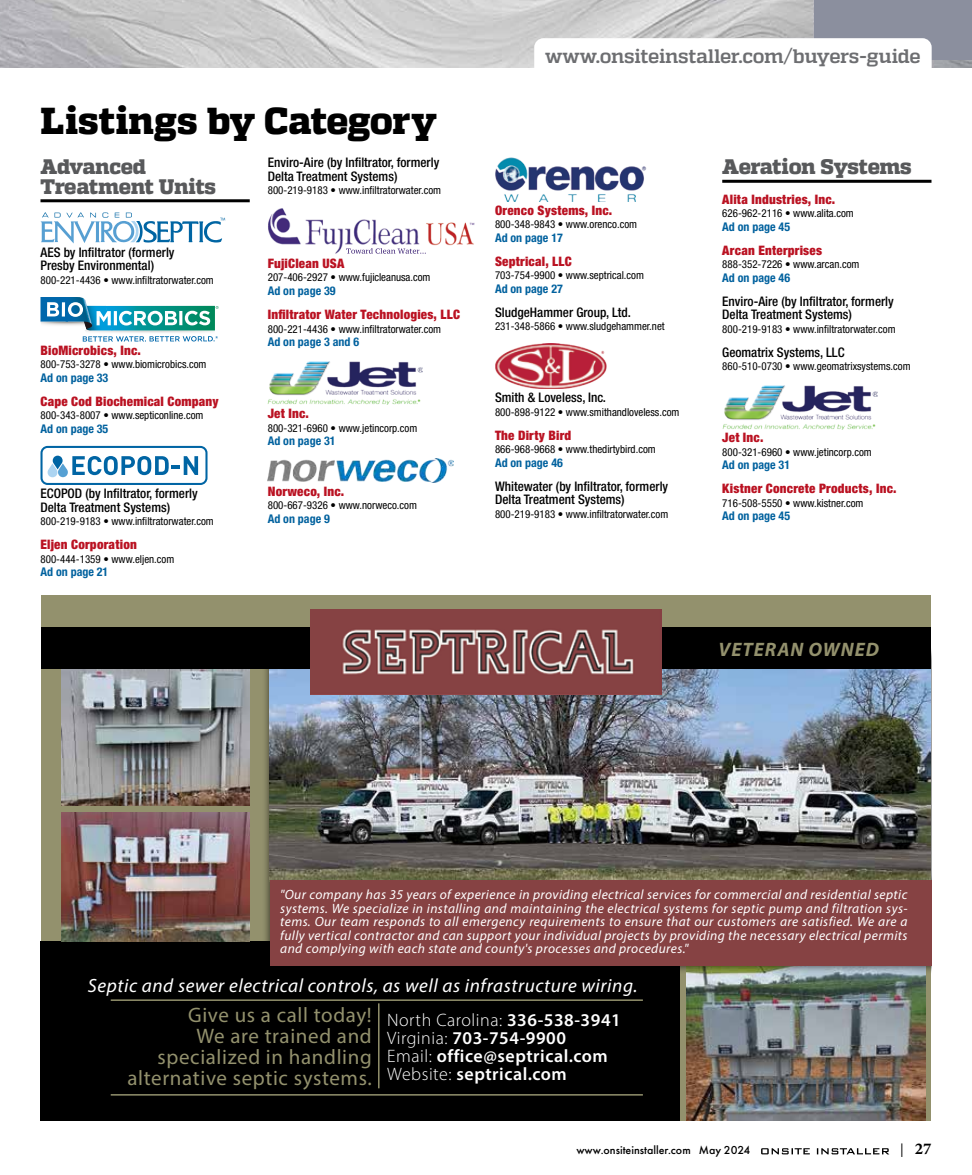
<style>
.page{position:relative;width:972px;height:1175px;background:#fff}
.page>*{position:absolute;margin:0;border:0;box-sizing:border-box;transform-origin:0 0}
.t1{font:800 37.5px "Quadon";letter-spacing:-.015em;color:#000}
.t2{font:21px/21px "Myriad Pro";letter-spacing:.03em;color:#93916d;text-align:right}
.t3{font:800 21px/19.5px "Quadon";letter-spacing:-.02em;color:#58595b}
.t4{font:700 19.5px "Quadon";letter-spacing:-.015em;color:#6d6e71}
.t5{font:italic 700 19.5px "Myriad Pro";letter-spacing:.05em;color:#93916d}
.t6{font:italic 19.2px "Myriad Pro";letter-spacing:.03em;color:#fff}
.t7{font:600 18px/18px "Myriad Pro";letter-spacing:.03em;color:#fff}
.t8{font:16.5px "Minion Variable Concept";color:#000}
.t9{font:italic 13.5px/13.5px "Myriad Pro";letter-spacing:.03em;color:#fff;text-align:justify}
.t10{font:500 condensed 13.2px/13.5px "Helvetica Neue LT Std";color:#000}
.t11{font:900 condensed 13.05px "Helvetica Neue LT Std";letter-spacing:.015em;color:#ba1222}
.t12{font:700 condensed 12px "Helvetica Neue LT Std";color:#00619e}
.t13{font:500 12px "Futura PT";color:#000}
.t14{font:condensed 10.95px "Helvetica Neue LT Std";color:#000}
.s1{font-weight:300}
.s2{font-family:"Helvetica Neue";font-size:13.5px}
</style>
<div class="page">
<svg style="left:761px;top:1148px;width:128px;height:6px"></svg>
<img style="left:1px;top:0;width:971px;height:68px">
<div style="left:814px;top:0;width:158px;height:60px;background:#8b8f9e"></div>
<hr style="left:40px;top:199px;width:210px;height:3px;background:#000">
<svg style="left:41px;top:212px;width:184px;height:31px"></svg>
<svg style="left:40px;top:297px;width:179px;height:44px"></svg>
<div style="left:40px;top:446px;width:168px;height:39px;border:2px solid #0065a4;border-radius:6px"></div>
<svg style="left:48px;top:455px;width:150px;height:22px"></svg>
<img style="left:268px;top:208px;width:206px;height:46px">
<img style="left:346px;top:248px;width:70px;height:6px">
<img style="left:268px;top:361px;width:155px;height:44px">
<img style="left:268px;top:458px;width:186px;height:24px">
<img style="left:495px;top:157px;width:152px;height:44px">
<img style="left:495px;top:344px;width:112px;height:45px">
<hr style="left:722px;top:180px;width:210px;height:3px;background:#000">
<img style="left:722px;top:385px;width:155px;height:44px">
<img style="left:0;top:0;width:1px;height:68px">
<div style="left:534px;top:38px;width:398px;height:41px;background:#fff;border-radius:9px"></div>
<div style="left:41px;top:595px;width:890px;height:525px;background:#93916d"></div>
<img style="left:687px;top:974px;width:238px;height:146px">
<div style="left:40px;top:941px;width:640px;height:179px;background:#000"></div>
<hr style="left:111px;top:999px;width:532px;height:1px;background:#93916d">
<hr style="left:111px;top:1094px;width:532px;height:1px;background:#93916d">
<hr style="left:378px;top:1003px;width:2px;height:85px;background:#93916d">
<img style="left:61px;top:669px;width:189px;height:136px">
<img style="left:61px;top:812px;width:189px;height:129px">
<div style="left:262px;top:646px;width:670px;height:328px;background:#000;opacity:.75"></div>
<img style="left:270px;top:669px;width:661px;height:211px">
<div style="left:270px;top:880px;width:662px;height:85px;background:#864243"></div>
<div style="left:41px;top:627px;width:890px;height:42px;background:#000"></div>
<img style="left:310px;top:609px;width:352px;height:85px">
<h1 class="t1" style="left:40px;top:98px;width:398px">Listings by Category</h1>
<h2 class="t3" style="left:40px;top:158px;width:177px">Advanced<br>Treatment Units</h2>
<p class="t10" style="left:40px;top:245px;width:136px">AES by Infiltrator (formerly<br>Presby Environmental)</p>
<p class="t14" style="left:40px;top:274px;width:175px">800-221-4436 • www.infiltratorwater.com</p>
<p class="t11" style="left:40px;top:342px;width:102px">BioMicrobics, Inc.</p>
<p class="t14" style="left:40px;top:358px;width:168px">800-753-3278 • www.biomicrobics.com</p>
<p class="t12" style="left:40px;top:370px;width:69px">Ad on page 33</p>
<p class="t11" style="left:40px;top:393px;width:180px">Cape Cod Biochemical Company</p>
<p class="t14" style="left:40px;top:409px;width:165px">800-343-8007 • www.septiconline.com</p>
<p class="t12" style="left:40px;top:421px;width:69px">Ad on page 35</p>
<p class="t10" style="left:40px;top:487px;width:159px">ECOPOD (by Infiltrator, formerly<br>Delta Treatment Systems)</p>
<p class="t14" style="left:40px;top:515px;width:175px">800-219-9183 • www.infiltratorwater.com</p>
<p class="t11" style="left:40px;top:536px;width:98px">Eljen Corporation</p>
<p class="t14" style="left:40px;top:552px;width:135px">800-444-1359 • www.eljen.com</p>
<p class="t12" style="left:40px;top:565px;width:69px">Ad on page 21</p>
<p class="t10" style="left:268px;top:155px;width:173px">Enviro-Aire (by Infiltrator, formerly<br>Delta Treatment Systems)</p>
<p class="t14" style="left:268px;top:184px;width:175px">800-219-9183 • www.infiltratorwater.com</p>
<p class="t11" style="left:268px;top:255px;width:78px">FujiClean USA</p>
<p class="t14" style="left:268px;top:271px;width:164px">207-406-2927 • www.fujicleanusa.com</p>
<p class="t12" style="left:268px;top:283px;width:69px">Ad on page 39</p>
<p class="t11" style="left:268px;top:306px;width:194px">Infiltrator Water Technologies, LLC</p>
<p class="t14" style="left:268px;top:322px;width:175px">800-221-4436 • www.infiltratorwater.com</p>
<p class="t12" style="left:268px;top:334px;width:93px">Ad on page 3 and 6</p>
<p class="t11" style="left:268px;top:405px;width:43px">Jet Inc.</p>
<p class="t14" style="left:268px;top:421px;width:151px">800-321-6960 • www.jetincorp.com</p>
<p class="t12" style="left:268px;top:433px;width:69px">Ad on page 31</p>
<p class="t11" style="left:268px;top:483px;width:78px">Norweco, Inc.</p>
<p class="t14" style="left:268px;top:499px;width:151px">800-667-9326 • www.norweco.com</p>
<p class="t12" style="left:268px;top:511px;width:64px">Ad on page 9</p>
<h3 class="t4" style="left:545px;top:45px;width:377px">www.onsiteinstaller.com/buyers-guide</h3>
<p class="t11" style="left:495px;top:202px;width:119px">Orenco Systems, Inc.</p>
<p class="t14" style="left:495px;top:218px;width:144px">800-348-9843 • www.orenco.com</p>
<p class="t12" style="left:495px;top:230px;width:69px">Ad on page 17</p>
<p class="t11" style="left:495px;top:253px;width:78px">Septrical, LLC</p>
<p class="t14" style="left:495px;top:269px;width:151px">703-754-9900 • www.septrical.com</p>
<p class="t12" style="left:495px;top:281px;width:69px">Ad on page 27</p>
<p class="t10" style="left:495px;top:305px;width:138px">SludgeHammer Group, Ltd.</p>
<p class="t14" style="left:495px;top:320px;width:171px">231-348-5866 • www.sludgehammer.net</p>
<p class="t10" style="left:495px;top:390px;width:113px">Smith &amp; Loveless, Inc.</p>
<p class="t14" style="left:495px;top:405px;width:186px">800-898-9122 • www.smithandloveless.com</p>
<p class="t11" style="left:495px;top:427px;width:78px">The Dirty Bird</p>
<p class="t14" style="left:495px;top:443px;width:162px">866-968-9668 • www.thedirtybird.com</p>
<p class="t12" style="left:495px;top:455px;width:69px">Ad on page 46</p>
<p class="t10" style="left:495px;top:479px;width:175px">Whitewater (by Infiltrator, formerly<br>Delta Treatment Systems)</p>
<p class="t14" style="left:495px;top:507px;width:175px">800-219-9183 • www.infiltratorwater.com</p>
<h2 class="t3" style="left:722px;top:158px;width:191px">Aeration Systems</h2>
<p class="t11" style="left:722px;top:191px;width:115px">Alita Industries, Inc.</p>
<p class="t14" style="left:722px;top:207px;width:133px">626-962-2116 • www.alita.com</p>
<p class="t12" style="left:722px;top:219px;width:69px">Ad on page 45</p>
<p class="t11" style="left:722px;top:242px;width:101px">Arcan Enterprises</p>
<p class="t14" style="left:722px;top:258px;width:139px">888-352-7226 • www.arcan.com</p>
<p class="t12" style="left:722px;top:270px;width:69px">Ad on page 46</p>
<p class="t10" style="left:722px;top:294px;width:173px">Enviro-Aire (by Infiltrator, formerly<br>Delta Treatment Systems)</p>
<p class="t14" style="left:722px;top:322px;width:175px">800-219-9183 • www.infiltratorwater.com</p>
<p class="t10" style="left:722px;top:345px;width:124px">Geomatrix Systems, LLC</p>
<p class="t14" style="left:722px;top:360px;width:190px">860-510-0730 • www.geomatrixsystems.com</p>
<p class="t11" style="left:722px;top:430px;width:43px">Jet Inc.</p>
<p class="t14" style="left:722px;top:446px;width:151px">800-321-6960 • www.jetincorp.com</p>
<p class="t12" style="left:722px;top:458px;width:69px">Ad on page 31</p>
<p class="t11" style="left:722px;top:481px;width:176px">Kistner Concrete Products, Inc.</p>
<p class="t14" style="left:722px;top:497px;width:143px">716-508-5550 • www.kistner.com</p>
<p class="t12" style="left:722px;top:509px;width:69px">Ad on page 45</p>
<h3 class="t5" style="left:719px;top:636px;width:162px">VETERAN OWNED</h3>
<p class="t9" style="left:280px;top:887px;width:629px">"Our company has 35 years of experience in providing electrical services for commercial and residential septic systems. We specialize in installing and maintaining the electrical systems for septic pump and filtration sys&shy;tems. Our team responds to all emergency requirements to ensure that our customers are satisfied. We are a fully vertical contractor and can support your individual projects by providing the necessary electrical permits and complying with each state and county's processes and procedures."</p>
<h3 class="t6" style="left:88px;top:973px;width:551px">Septic and sewer electrical controls, as well as infrastructure wiring.</h3>
<h2 class="t2" style="left:127px;top:1004px;width:246px">Give us a call today!<br>We are trained and specialized in handling alternative septic systems.</h2>
<h3 class="t7" style="left:387px;top:1010px;width:235px"><span class="s1">North Carolina:</span> 336-538-3941<br><span class="s1">Virginia:</span> 703-754-9900<br><span class="s1">Email:</span> office@septrical.com<br><span class="s1">Website:</span> septrical.com</h3>
<p class="t13" style="left:576px;top:1143px;width:176px">www.onsiteinstaller.com May 2024</p>
<h3 class="t8" style="left:901px;top:1137px;width:32px"><span class="s2">|</span> 27</h3>
</div>
